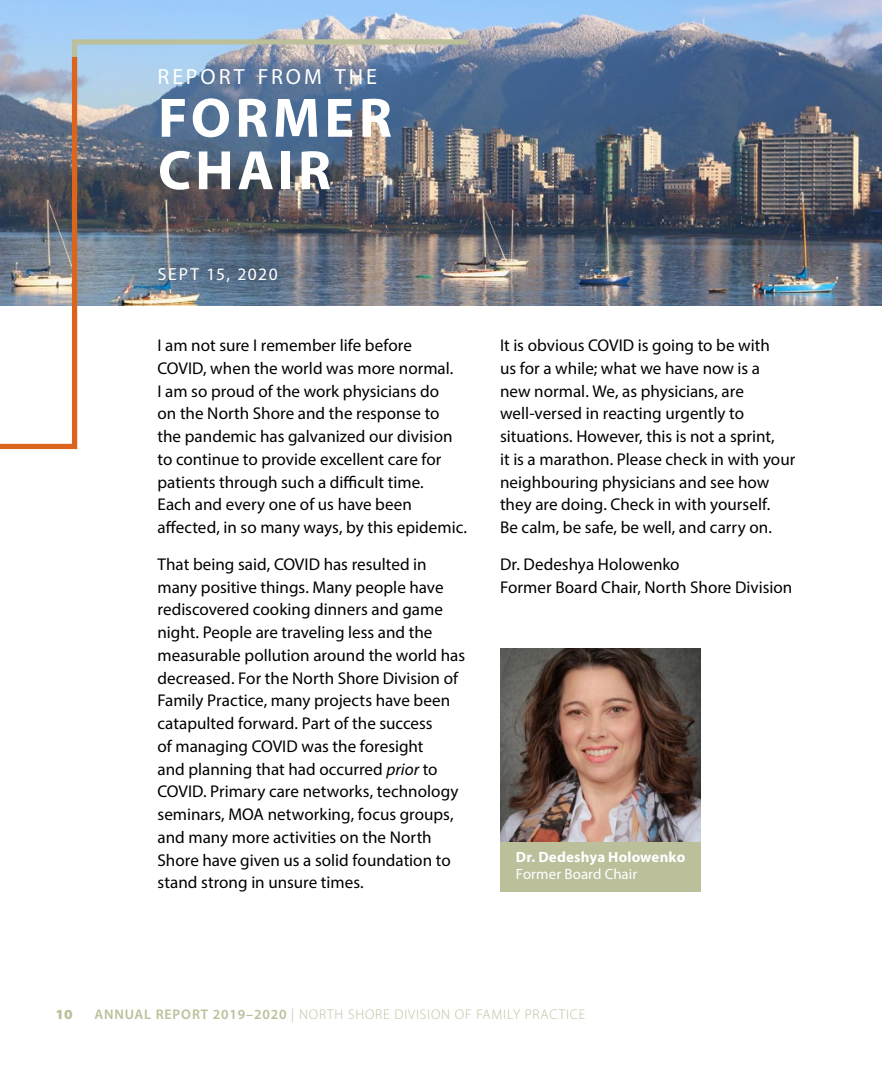
<style>
.page{position:relative;width:882px;height:1071px;background:#fff}
.page>*{position:absolute;margin:0;border:0;box-sizing:border-box;transform-origin:0 0}
.t1{font:700 56px/52.5px "Myriad Pro";letter-spacing:.075em;color:#fff}
.t2{font:22.05px "Myriad Pro";letter-spacing:.135em;color:#fff}
.t3{font:17.5px "Myriad Pro";letter-spacing:.11em;color:#fff}
.t4{font:17.15px/22.8px "Myriad Pro";color:#000}
.t5{font:700 14.88px "Myriad Pro";letter-spacing:.015em;color:#fff}
.t6{font:14.88px "Myriad Pro";letter-spacing:.005em;color:#fff}
.t7{font:300 14px "Myriad Pro";letter-spacing:.06em;color:#bbc09b}
.t8{font:900 semi-expanded 14px "Myriad Pro";color:#bbc09b}
.s1{font-style:italic}
.s2{font-weight:600}
</style>
<div class="page">
<img style="left:0;top:0;width:882px;height:306px">
<img style="left:500px;top:649px;width:201px;height:193px">
<div style="left:500px;top:842px;width:201px;height:49px;background:#bbc09b"></div>
<img style="left:0;top:37px;width:474px;height:413px">
<p class="t2" style="left:158px;top:63px;width:221px">REPORT FROM THE</p>
<h1 class="t1" style="left:158px;top:90px;width:235px">FORMER<br>CHAIR</h1>
<p class="t3" style="left:158px;top:263px;width:121px">SEPT 15, 2020</p>
<p class="t4" style="left:158px;top:334px;width:311px">I am not sure I remember life before<br>COVID, when the world was more normal.<br>I am so proud of the work physicians do<br>on the North Shore and the response to the pandemic has galvanized our division to continue to provide excellent care for patients through such a difficult time.<br>Each and every one of us have been affected, in so many ways, by this epidemic.</p>
<p class="t4" style="left:158px;top:553px;width:309px">That being said, COVID has resulted in many positive things. Many people have rediscovered cooking dinners and game night. People are traveling less and the measurable pollution around the world has decreased. For the North Shore Division of Family Practice, many projects have been catapulted forward. Part of the success<br>of managing COVID was the foresight<br>and planning that had occurred <span class="s1">prior</span> to COVID. Primary care networks, technology seminars, MOA networking, focus groups, and many more activities on the North Shore have given us a solid foundation to stand strong in unsure times.</p>
<p class="t4" style="left:500px;top:334px;width:297px">It is obvious COVID is going to be with<br>us for a while; what we have now is a<br>new normal. We, as physicians, are well-versed in reacting urgently to situations. However, this is not a sprint,<br>it is a marathon. Please check in with your neighbouring physicians and see how they are doing. Check in with yourself.<br>Be calm, be safe, be well, and carry on.</p>
<p class="t4" style="left:500px;top:552px;width:294px">Dr. Dedeshya Holowenko<br>Former Board Chair, North Shore Division</p>
<p class="t5" style="left:516px;top:847px;width:171px">Dr. Dedeshya Holowenko</p>
<p class="t6" style="left:516px;top:865px;width:123px">Former Board Chair</p>
<p class="t8" style="left:55px;top:1004px;width:19px">10</p>
<p class="t7" style="left:94px;top:1005px;width:492px"><span class="s2">ANNUAL REPORT 2019–2020</span> | NORTH SHORE DIVISION OF FAMILY PRACTICE</p>
</div>
